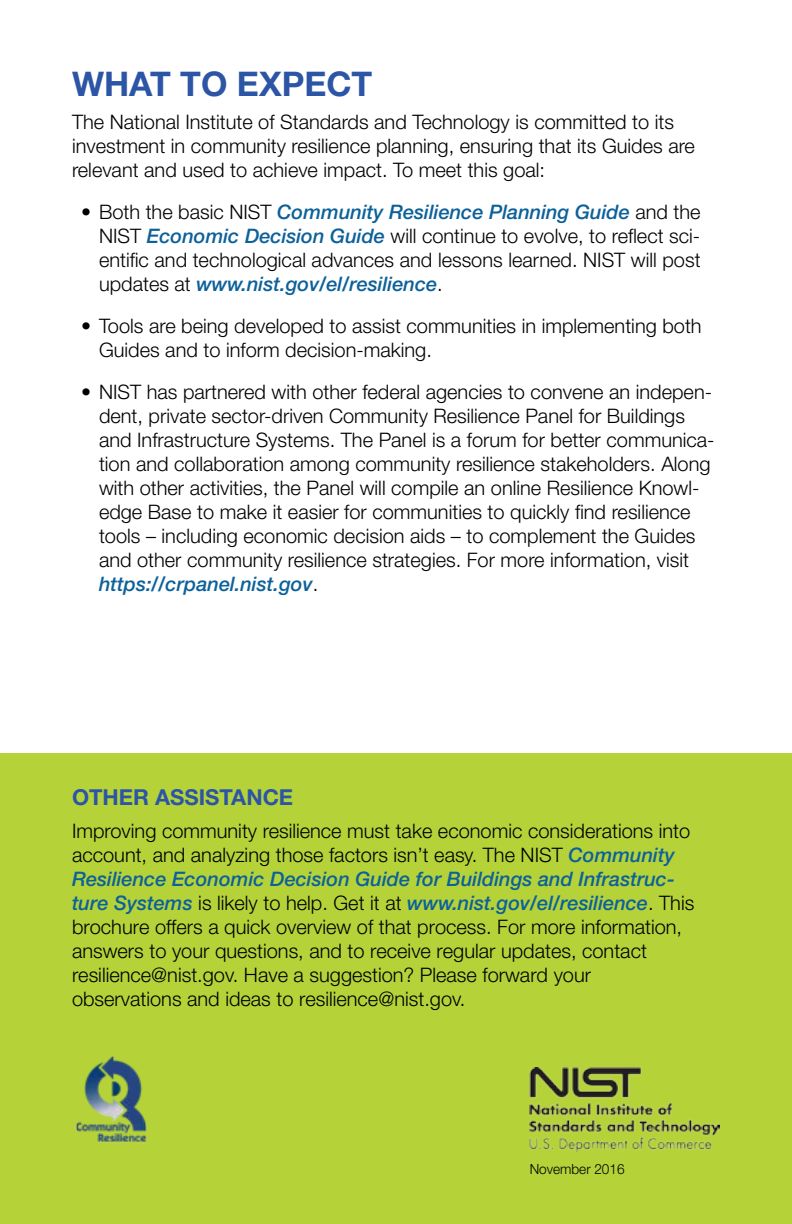
<style>
.page{position:relative;width:792px;height:1224px;background:#fff}
.page>*{position:absolute;margin:0;border:0;box-sizing:border-box;transform-origin:0 0}
.t1{font:700 34px "Helvetica Neue LT Std";color:#2d55a6}
.t2{font:700 22px "Helvetica Neue LT Std";color:#2d55a6}
.t3{font:300 20px/24px "Helvetica Neue LT Std";color:#000}
.t4{font:300 14px "Helvetica Neue LT Std";color:#000}
.s1{font-weight:500;font-style:italic;color:#0c619a}
</style>
<div class="page">
<div style="left:0;top:754px;width:792px;height:470px;background:#b5d339"></div>
<img style="left:75px;top:1055px;width:72px;height:89px">
<img style="left:530px;top:1068px;width:190px;height:84px">
<h1 class="t1" style="left:72px;top:63px;width:302px">WHAT TO EXPECT</h1>
<p class="t3" style="left:72px;top:110px;width:625px">The National Institute of Standards and Technology is committed to its investment in community resilience planning, ensuring that its Guides are relevant and used to achieve impact. To meet this goal:</p>
<p class="t3" style="left:99px;top:200px;width:603px;text-align:justify;text-indent:-18px">• Both the basic NIST <span class="s1">Community Resilience Planning Guide</span> and the NIST <span class="s1">Economic Decision Guide</span> will continue to evolve, to reflect sci&shy;entific and technological advances and lessons learned. NIST will post updates at <span class="s1">www.nist.gov/el/resilience</span>.</p>
<p class="t3" style="left:99px;top:314px;width:604px;text-indent:-18px">• Tools are being developed to assist communities in implementing both<br>Guides and to inform decision-making.</p>
<p class="t3" style="left:99px;top:380px;width:617px;text-indent:-18px">• NIST has partnered with other federal agencies to convene an indepen&shy;dent, private sector-driven Community Resilience Panel for Buildings and Infrastructure Systems. The Panel is a forum for better communica&shy;tion and collaboration among community resilience stakeholders. Along with other activities, the Panel will compile an online Resilience Knowl&shy;edge Base to make it easier for communities to quickly find resilience tools – including economic decision aids – to complement the Guides and other community resilience strategies. For more information, visit <span class="s1">https://crpanel.nist.gov</span>.</p>
<p class="t2" style="left:72px;top:784px;width:223px">OTHER ASSISTANCE</p>
<p class="t3" style="left:72px;top:819px;width:624px">Improving community resilience must take economic considerations into account, and analyzing those factors isn’t easy. The NIST <span class="s1">Community Resilience Economic Decision Guide for Buildings and Infrastruc&shy;ture Systems</span> is likely to help. Get it at <span class="s1">www.nist.gov/el/resilience</span>. This brochure offers a quick overview of that process. For more information, answers to your questions, and to receive regular updates, contact resilience@nist.gov. Have a suggestion? Please forward your observations and ideas to resilience@nist.gov.</p>
<p class="t4" style="left:530px;top:1160px;width:96px">November 2016</p>
</div>
